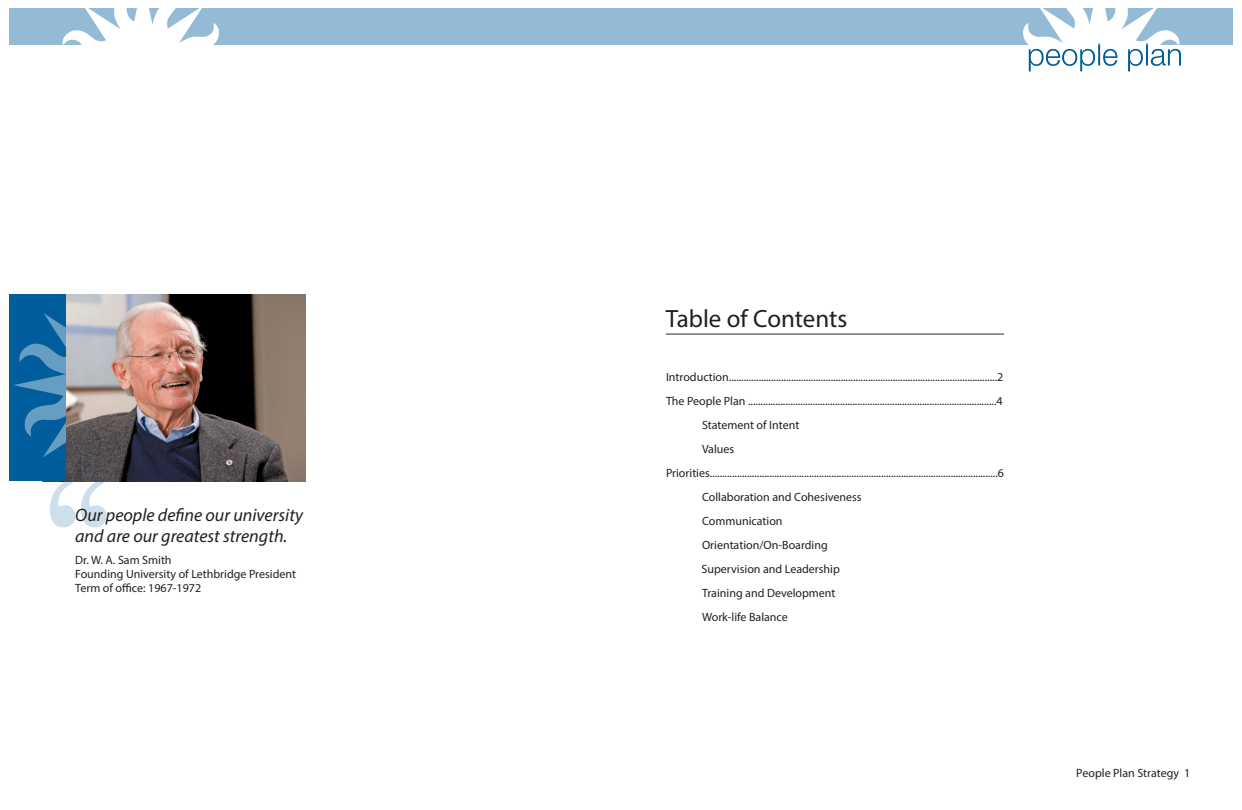
<style>
.page{position:relative;width:1242px;height:810px;background:#fff}
.page>*{position:absolute;margin:0;border:0;box-sizing:border-box;transform-origin:0 0}
.t1{font:200px "Nanum Myeongjo";color:#015d9c}
.t2{font:25px "Myriad Pro";color:#231f20}
.t3{font:italic 18px "Myriad Pro";color:#231f20}
.t4{font:12px "Myriad Pro";color:#231f20}
</style>
<div class="page">
<img style="left:65px;top:294px;width:241px;height:187px">
<hr style="left:666px;top:334px;width:338px;height:1px;background:#231f20">
<div style="left:621px;top:9px;width:612px;height:36px;background:#94bbd5"></div>
<svg style="left:1023px;top:9px;width:158px;height:62px"></svg>
<div style="left:9px;top:294px;width:56px;height:187px;background:#015d9c"></div>
<svg style="left:14px;top:313px;width:51px;height:144px"></svg>
<div style="left:9px;top:9px;width:612px;height:36px;background:#94bbd5"></div>
<svg style="left:62px;top:9px;width:157px;height:36px"></svg>
<h1 class="t1" style="left:29px;top:457px;width:90px">“</h1>
<p class="t4" style="left:75px;top:553px;width:98px">Dr. W. A. Sam Smith</p>
<p class="t4" style="left:75px;top:567px;width:222px">Founding University of Lethbridge President</p>
<p class="t4" style="left:75px;top:581px;width:127px">Term of office: 1967-1972</p>
<p class="t3" style="left:75px;top:504px;width:229px">Our people define our university</p>
<p class="t3" style="left:75px;top:525px;width:214px">and are our greatest strength.</p>
<p class="t2" style="left:666px;top:303px;width:183px">Table of Contents</p>
<p class="t4" style="left:666px;top:370px;width:339px">Introduction............................................................................................................2</p>
<p class="t4" style="left:666px;top:394px;width:338px">The People Plan ....................................................................................................4</p>
<p class="t4" style="left:702px;top:418px;width:99px">Statement of Intent</p>
<p class="t4" style="left:702px;top:442px;width:34px">Values</p>
<p class="t4" style="left:666px;top:466px;width:340px">Priorities....................................................................................................................6</p>
<p class="t4" style="left:702px;top:490px;width:161px">Collaboration and Cohesiveness</p>
<p class="t4" style="left:702px;top:514px;width:82px">Communication</p>
<p class="t4" style="left:702px;top:538px;width:127px">Orientation/On-Boarding</p>
<p class="t4" style="left:702px;top:562px;width:140px">Supervision and Leadership</p>
<p class="t4" style="left:702px;top:586px;width:135px">Training and Development</p>
<p class="t4" style="left:702px;top:610px;width:87px">Work-life Balance</p>
<p class="t4" style="left:1076px;top:766px;width:116px">People Plan Strategy 1</p>
</div>
